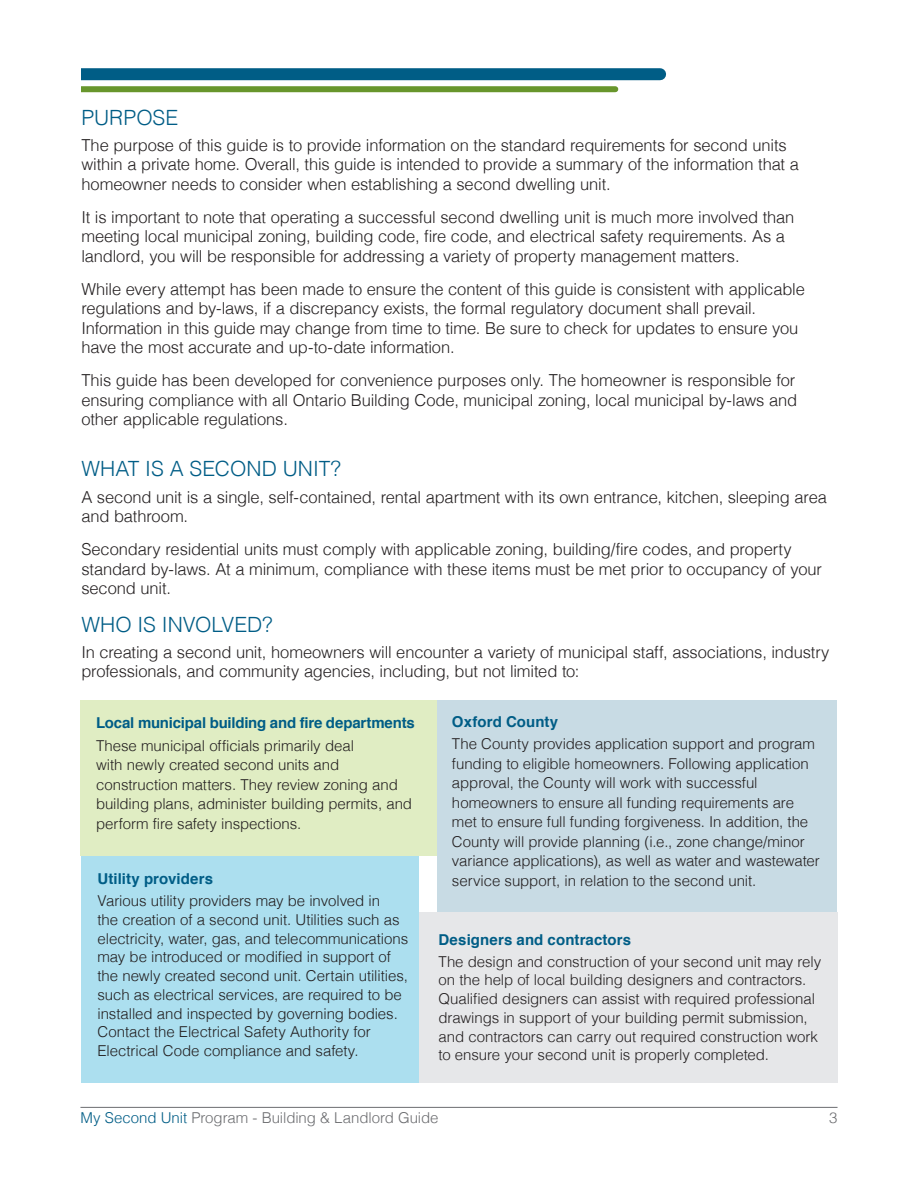
<style>
.page{position:relative;width:918px;height:1188px;background:#fff}
.page>*{position:absolute;margin:0;border:0;box-sizing:border-box;transform-origin:0 0}
.t1{font:300 21px "Helvetica";letter-spacing:.005em;color:#005d86}
.t2{font:300 16.5px/19.5px "Helvetica";letter-spacing:-.01em;color:#231f20}
.t3{font:300 15px/18.8px "Helvetica";letter-spacing:-.005em;color:#231f20}
.t4{font:700 15px "Helvetica";color:#005d86}
.t5{font:300 15px "Helvetica";letter-spacing:-.005em;color:#6c6d70}
.s1{color:#005d86}
</style>
<div class="page">
<div style="left:65px;top:86px;width:550px;height:6px;background:#68962c"></div>
<hr style="left:80px;top:1107px;width:758px;height:1px;background:#6c6d70">
<div style="left:65px;top:68px;width:595px;height:12px;background:#005d86"></div>
<div style="left:0;top:35px;width:80px;height:200px;background:#fff"></div>
<div style="left:81px;top:851px;width:338px;height:231px;background:#acdfef"></div>
<div style="left:437px;top:700px;width:400px;height:212px;background:#c8dbe4"></div>
<div style="left:80px;top:700px;width:357px;height:156px;background:#e0edc3"></div>
<div style="left:419px;top:912px;width:419px;height:170px;background:#e6e7e9"></div>
<p class="t1" style="left:81px;top:99px;width:99px">PURPOSE</p>
<p class="t2" style="left:81px;top:134px;width:719px">The purpose of this guide is to provide information on the standard requirements for second units within a private home. Overall, this guide is intended to provide a summary of the information that a homeowner needs to consider when establishing a second dwelling unit.</p>
<p class="t2" style="left:81px;top:206px;width:715px">It is important to note that operating a successful second dwelling unit is much more involved than meeting local municipal zoning, building code, fire code, and electrical safety requirements. As a landlord, you will be responsible for addressing a variety of property management matters.</p>
<p class="t2" style="left:81px;top:278px;width:725px">While every attempt has been made to ensure the content of this guide is consistent with applicable regulations and by-laws, if a discrepancy exists, the formal regulatory document shall prevail.<br>Information in this guide may change from time to time. Be sure to check for updates to ensure you have the most accurate and up-to-date information.</p>
<p class="t2" style="left:81px;top:370px;width:717px;text-align:justify">This guide has been developed for convenience purposes only. The homeowner is responsible for ensuring compliance with all Ontario Building Code, municipal zoning, local municipal by-laws and other applicable regulations.</p>
<p class="t1" style="left:81px;top:451px;width:261px">WHAT IS A SECOND UNIT?</p>
<p class="t2" style="left:81px;top:486px;width:747px">A second unit is a single, self-contained, rental apartment with its own entrance, kitchen, sleeping area and bathroom.</p>
<p class="t2" style="left:81px;top:538px;width:742px">Secondary residential units must comply with applicable zoning, building/fire codes, and property standard by-laws. At a minimum, compliance with these items must be met prior to occupancy of your second unit.</p>
<p class="t1" style="left:81px;top:606px;width:193px">WHO IS INVOLVED?</p>
<p class="t2" style="left:81px;top:641px;width:750px">In creating a second unit, homeowners will encounter a variety of municipal staff, associations, industry professionals, and community agencies, including, but not limited to:</p>
<p class="t4" style="left:96px;top:711px;width:320px">Local municipal building and fire departments</p>
<p class="t3" style="left:96px;top:735px;width:318px;line-height:19.5px">These municipal officials primarily deal<br>with newly created second units and construction matters. They review zoning and building plans, administer building permits, and perform fire safety inspections.</p>
<p class="t4" style="left:452px;top:709px;width:108px">Oxford County</p>
<p class="t3" style="left:452px;top:733px;width:369px;line-height:19.5px">The County provides application support and program funding to eligible homeowners. Following application approval, the County will work with successful homeowners to ensure all funding requirements are met to ensure full funding forgiveness. In addition, the County will provide planning (i.e., zone change/minor variance applications), as well as water and wastewater</p>
<p class="t4" style="left:98px;top:867px;width:117px">Utility providers</p>
<p class="t3" style="left:452px;top:870px;width:306px">service support, in relation to the second unit.</p>
<p class="t3" style="left:98px;top:890px;width:312px">Various utility providers may be involved in<br>the creation of a second unit. Utilities such as electricity, water, gas, and telecommunications may be introduced or modified in support of the newly created second unit. Certain utilities, such as electrical services, are required to be installed and inspected by governing bodies.<br>Contact the Electrical Safety Authority for Electrical Code compliance and safety.</p>
<p class="t4" style="left:439px;top:927px;width:194px">Designers and contractors</p>
<p class="t3" style="left:439px;top:951px;width:384px">The design and construction of your second unit may rely on the help of local building designers and contractors.<br>Qualified designers can assist with required professional drawings in support of your building permit submission, and contractors can carry out required construction work to ensure your second unit is properly completed.</p>
<p class="t5" style="left:80px;top:1105px;width:360px"><span class="s1">My Second Unit</span> Program - Building &amp; Landlord Guide</p>
<p class="t5" style="left:829px;top:1105px;width:10px">3</p>
</div>
